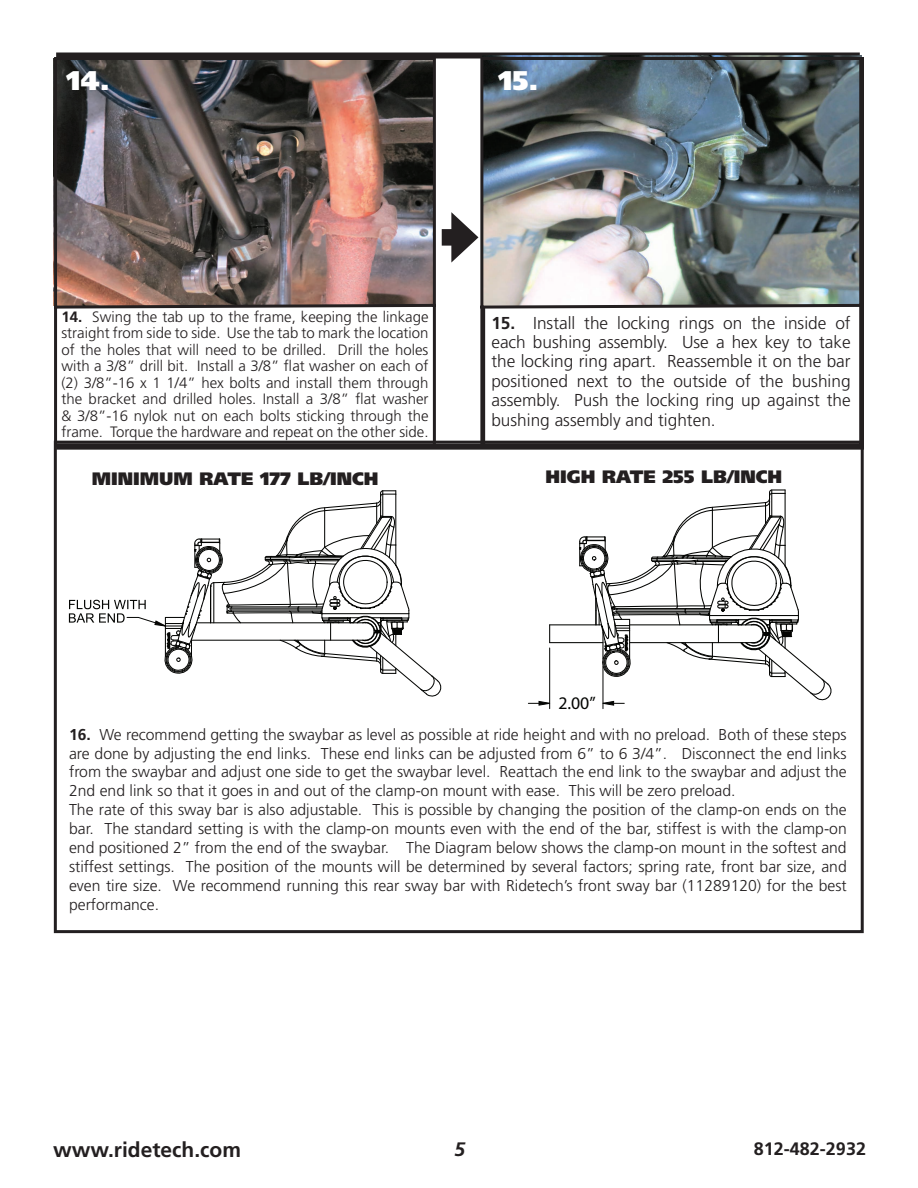
<style>
.page{position:relative;width:918px;height:1188px;background:#fff}
.page>*{position:absolute;margin:0;border:0;box-sizing:border-box;transform-origin:0 0}
.t1{font:900 27px "Frutiger";color:#fff}
.t2{font:700 21px "Frutiger";color:#231f20}
.t3{font:italic 700 19.5px "Frutiger";color:#231f20}
.t4{font:900 18px "Frutiger";color:#231f20}
.t5{font:700 18px "Frutiger";color:#231f20}
.t6{font:17.7px "Myriad Pro";color:#040503}
.t7{font:300 17.25px/19.5px "Frutiger";color:#231f20;text-align:justify}
.t8{font:300 15.75px/18.9px "Frutiger";color:#231f20}
.t9{font:300 15px/16.5px "Frutiger";color:#231f20;text-align:justify}
.s1{font-weight:700}
</style>
<div class="page">
<img style="left:53px;top:57px;width:385px;height:391px">
<div style="left:56px;top:444px;width:808px;height:6px;background:#231f20"></div>
<div style="left:56px;top:53px;width:804px;height:6px;background:#231f20"></div>
<div style="left:442px;top:229px;width:20px;height:17px;background:#231f20"></div>
<svg style="left:451px;top:212px;width:27px;height:51px"></svg>
<svg style="left:69px;top:490px;width:373px;height:207px"></svg>
<hr style="left:603px;top:667px;width:1px;height:42px;background:#040503">
<hr style="left:549px;top:648px;width:1px;height:61px;background:#040503">
<svg style="left:528px;top:489px;width:304px;height:217px"></svg>
<div style="left:54px;top:441px;width:810px;height:492px;border:3px solid #231f20"></div>
<img style="left:478px;top:56px;width:386px;height:392px">
<h1 class="t1" style="left:67px;top:70px;width:45px">14.</h1>
<h1 class="t1" style="left:498px;top:70px;width:42px">15.</h1>
<p class="t9" style="left:61px;top:310px;width:369px"><span class="s1">14.</span> Swing the tab up to the frame, keeping the linkage straight from side to side. Use the tab to mark the location of the holes that will need to be drilled. Drill the holes with a 3/8” drill bit. Install a 3/8” flat washer on each of (2) 3/8”-16 x 1 1/4” hex bolts and install them through the bracket and drilled holes. Install a 3/8” flat washer &amp; 3/8”-16 nylok nut on each bolts sticking through the frame. Torque the hardware and repeat on the other side.</p>
<p class="t7" style="left:491px;top:314px;width:361px"><span class="s1">15.</span> Install the locking rings on the inside of each bushing assembly. Use a hex key to take the locking ring apart. Reassemble it on the bar positioned next to the outside of the bushing assembly. Push the locking ring up against the bushing assembly and tighten.</p>
<p class="t4" style="left:92px;top:471px;width:288px">MINIMUM RATE 177 LB/INCH</p>
<p class="t4" style="left:545px;top:469px;width:238px">HIGH RATE 255 LB/INCH</p>
<p class="t6" style="left:558px;top:693px;width:39px">2.00”</p>
<p class="t8" style="left:69px;top:726px;width:779px"><span class="s1">16.</span> We recommend getting the swaybar as level as possible at ride height and with no preload. Both of these steps are done by adjusting the end links. These end links can be adjusted from 6” to 6 3/4”. Disconnect the end links from the swaybar and adjust one side to get the swaybar level. Reattach the end link to the swaybar and adjust the 2nd end link so that it goes in and out of the clamp-on mount with ease. This will be zero preload.<br>The rate of this sway bar is also adjustable. This is possible by changing the position of the clamp-on ends on the bar. The standard setting is with the clamp-on mounts even with the end of the bar, stiffest is with the clamp-on end positioned 2” from the end of the swaybar. The Diagram below shows the clamp-on mount in the softest and stiffest settings. The position of the mounts will be determined by several factors; spring rate, front bar size, and even tire size. We recommend running this rear sway bar with Ridetech’s front sway bar (11289120) for the best performance.</p>
<h2 class="t2" style="left:53px;top:1142px;width:189px">www.ridetech.com</h2>
<p class="t3" style="left:454px;top:1142px;width:12px">5</p>
<p class="t5" style="left:754px;top:1142px;width:114px">812-482-2932</p>
</div>
